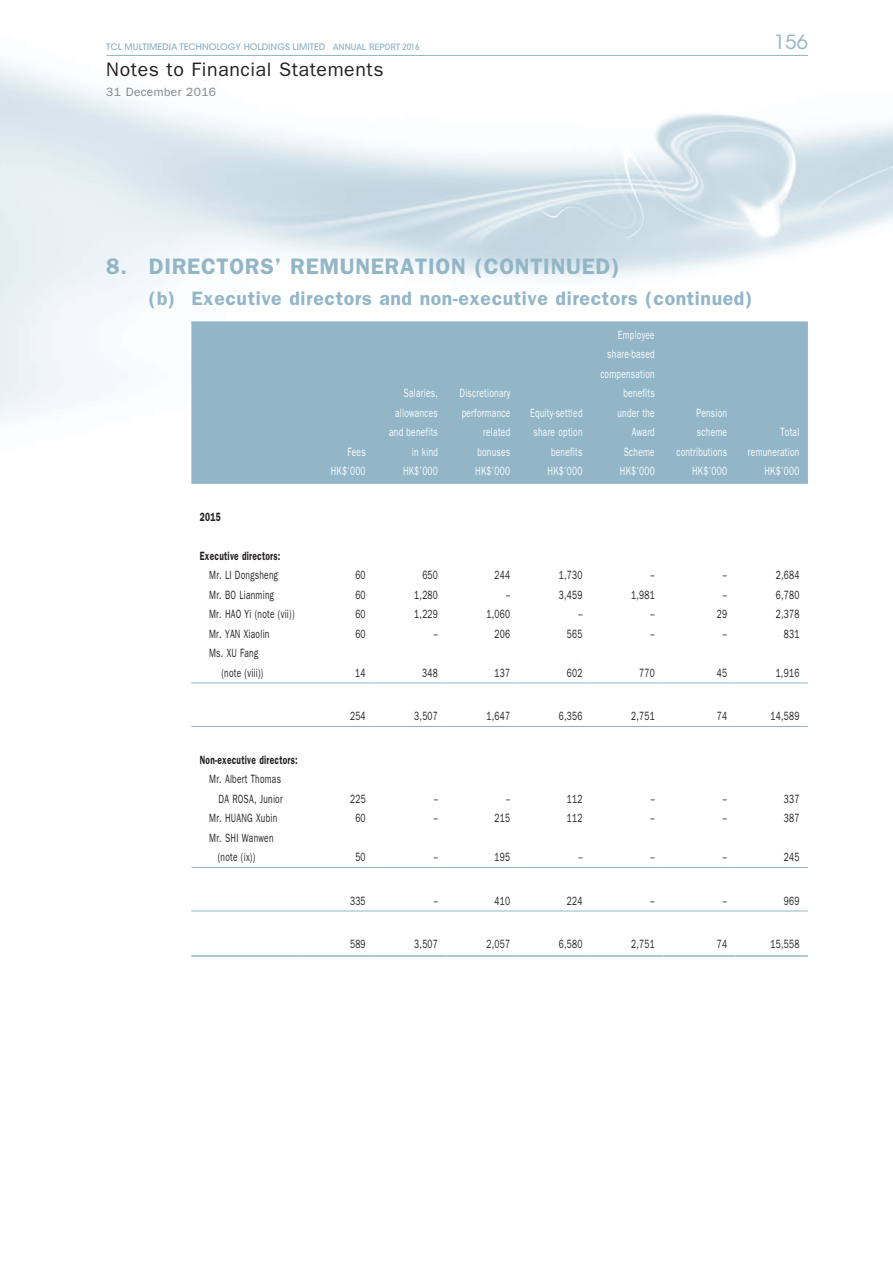
<style>
.page{position:relative;width:893px;height:1263px;background:#fff}
.page>*{position:absolute;margin:0;border:0;box-sizing:border-box;transform-origin:0 0}
.t1{font:600 22.5px "ITC Franklin Gothic Std";letter-spacing:.03em;color:#92b6c7}
.t2{font:600 19.5px "ITC Franklin Gothic Std";letter-spacing:.03em;color:#92b6c7}
.t3{font:19.5px "ITC Franklin Gothic Std";letter-spacing:.03em;color:#231f20}
.t4{font:19.5px "ITC Avant Garde Std";color:#92b6c7}
.t5{font:12px/19.5px "ITC Franklin Gothic Std";letter-spacing:.03em;color:#231f20;scale:.7 1}
.t6{font:12px/19.5px "ITC Franklin Gothic Std";letter-spacing:.03em;color:#fff;text-align:right;scale:.7 1}
.t7{font:600 12px "ITC Franklin Gothic Std";letter-spacing:.03em;color:#231f20;scale:.7 1}
.t8{font:12px "ITC Franklin Gothic Std";letter-spacing:.03em;color:#808285}
.t9{font:500 9px "ITC Avant Garde Std";color:#92b6c7}
.s1{font-family:"DIN Mittelschrift Std";font-weight:400}
.s2{color:#fff}
</style>
<div class="page">
<img style="left:0;top:61px;width:893px;height:850px">
<hr style="left:106px;top:55px;width:702px;height:1px;background:#92b6c7">
<div style="left:191px;top:321px;width:617px;height:163px;background:#92b6c7"></div>
<hr style="left:191px;top:683px;width:111px;height:1px;background:#92b6c7">
<hr style="left:302px;top:683px;width:72px;height:1px;background:#92b6c7">
<hr style="left:374px;top:683px;width:72px;height:1px;background:#92b6c7">
<hr style="left:446px;top:683px;width:73px;height:1px;background:#92b6c7">
<hr style="left:519px;top:683px;width:72px;height:1px;background:#92b6c7">
<hr style="left:591px;top:683px;width:72px;height:1px;background:#92b6c7">
<hr style="left:663px;top:683px;width:73px;height:1px;background:#92b6c7">
<hr style="left:736px;top:683px;width:72px;height:1px;background:#92b6c7">
<hr style="left:191px;top:726px;width:111px;height:1px;background:#92b6c7">
<hr style="left:302px;top:726px;width:72px;height:1px;background:#92b6c7">
<hr style="left:374px;top:726px;width:72px;height:1px;background:#92b6c7">
<hr style="left:446px;top:726px;width:73px;height:1px;background:#92b6c7">
<hr style="left:519px;top:726px;width:72px;height:1px;background:#92b6c7">
<hr style="left:591px;top:726px;width:72px;height:1px;background:#92b6c7">
<hr style="left:663px;top:726px;width:73px;height:1px;background:#92b6c7">
<hr style="left:736px;top:726px;width:72px;height:1px;background:#92b6c7">
<hr style="left:191px;top:867px;width:111px;height:1px;background:#92b6c7">
<hr style="left:302px;top:867px;width:72px;height:1px;background:#92b6c7">
<hr style="left:374px;top:867px;width:72px;height:1px;background:#92b6c7">
<hr style="left:446px;top:867px;width:73px;height:1px;background:#92b6c7">
<hr style="left:519px;top:867px;width:72px;height:1px;background:#92b6c7">
<hr style="left:591px;top:867px;width:72px;height:1px;background:#92b6c7">
<hr style="left:663px;top:867px;width:73px;height:1px;background:#92b6c7">
<hr style="left:736px;top:867px;width:72px;height:1px;background:#92b6c7">
<hr style="left:191px;top:911px;width:111px;height:1px;background:#92b6c7">
<hr style="left:302px;top:911px;width:72px;height:1px;background:#92b6c7">
<hr style="left:374px;top:911px;width:72px;height:1px;background:#92b6c7">
<hr style="left:446px;top:911px;width:73px;height:1px;background:#92b6c7">
<hr style="left:519px;top:911px;width:72px;height:1px;background:#92b6c7">
<hr style="left:591px;top:911px;width:72px;height:1px;background:#92b6c7">
<hr style="left:663px;top:911px;width:73px;height:1px;background:#92b6c7">
<hr style="left:736px;top:911px;width:72px;height:1px;background:#92b6c7">
<hr style="left:191px;top:955px;width:111px;height:2px;background:#92b6c7">
<hr style="left:302px;top:955px;width:72px;height:2px;background:#92b6c7">
<hr style="left:374px;top:955px;width:72px;height:2px;background:#92b6c7">
<hr style="left:446px;top:955px;width:73px;height:2px;background:#92b6c7">
<hr style="left:519px;top:955px;width:72px;height:2px;background:#92b6c7">
<hr style="left:591px;top:955px;width:72px;height:2px;background:#92b6c7">
<hr style="left:663px;top:955px;width:73px;height:2px;background:#92b6c7">
<hr style="left:736px;top:955px;width:72px;height:2px;background:#92b6c7">
<p class="t9" style="left:106px;top:41px;width:315px">TCL MULTIMEDIA TECHNOLOGY HOLDINGS LIMITED <span class="s1">ANNUAL REPORT 2016</span></p>
<h2 class="t4" style="left:763px;top:30px;width:46px"><span class="s2">0</span>156</h2>
<h2 class="t3" style="left:106px;top:58px;width:279px">Notes to Financial Statements</h2>
<p class="t8" style="left:106px;top:85px;width:111px">31 December 2016</p>
<h1 class="t1" style="left:106px;top:253px;width:393px">8. DIRECTORS’ REMUNERATION (continued</h1>
<h1 class="t1" style="left:611px;top:253px;width:10px">)</h1>
<h2 class="t2" style="left:149px;top:287px;width:605px">(b) Executive directors and non-executive directors (continued)</h2>
<p class="t6" style="left:347px;top:442px;width:28px">Fees</p>
<p class="t6" style="left:389px;top:384px;width:71px">Salaries, allowances and benefits in kind</p>
<p class="t6" style="left:459px;top:384px;width:74px">Discretionary performance related bonuses</p>
<p class="t6" style="left:530px;top:403px;width:77px">Equity-settled share option benefits</p>
<p class="t6" style="left:600px;top:325px;width:79px">Employee share-based compensation benefits under the<br>Award<br>Scheme</p>
<p class="t6" style="left:676px;top:403px;width:74px">Pension scheme contributions</p>
<p class="t6" style="left:748px;top:423px;width:75px">Total remuneration</p>
<p class="t6" style="left:331px;top:462px;width:51px">HK$’000</p>
<p class="t6" style="left:403px;top:462px;width:51px">HK$’000</p>
<p class="t6" style="left:475px;top:462px;width:51px">HK$’000</p>
<p class="t6" style="left:548px;top:462px;width:51px">HK$’000</p>
<p class="t6" style="left:620px;top:462px;width:51px">HK$’000</p>
<p class="t6" style="left:692px;top:462px;width:51px">HK$’000</p>
<p class="t6" style="left:764px;top:462px;width:51px">HK$’000</p>
<p class="t7" style="left:200px;top:510px;width:31px">2015</p>
<p class="t7" style="left:200px;top:549px;width:116px">Executive directors:</p>
<p class="t5" style="left:209px;top:565px;width:100px">Mr. LI Dongsheng</p>
<p class="t5" style="left:355px;top:565px;width:16px">60</p>
<p class="t5" style="left:422px;top:565px;width:24px">650</p>
<p class="t5" style="left:495px;top:565px;width:24px">244</p>
<p class="t5" style="left:559px;top:565px;width:35px">1,730</p>
<p class="t5" style="left:651px;top:565px;width:7px">–</p>
<p class="t5" style="left:723px;top:565px;width:7px">–</p>
<p class="t5" style="left:776px;top:565px;width:35px">2,684</p>
<p class="t5" style="left:209px;top:585px;width:94px">Mr. BO Lianming</p>
<p class="t5" style="left:355px;top:585px;width:16px">60</p>
<p class="t5" style="left:414px;top:585px;width:35px">1,280</p>
<p class="t5" style="left:506px;top:585px;width:7px">–</p>
<p class="t5" style="left:559px;top:585px;width:35px">3,459</p>
<p class="t5" style="left:631px;top:585px;width:35px">1,981</p>
<p class="t5" style="left:723px;top:585px;width:7px">–</p>
<p class="t5" style="left:776px;top:585px;width:35px">6,780</p>
<p class="t5" style="left:209px;top:604px;width:123px">Mr. HAO Yi (note (vii))</p>
<p class="t5" style="left:355px;top:604px;width:16px">60</p>
<p class="t5" style="left:414px;top:604px;width:35px">1,229</p>
<p class="t5" style="left:487px;top:604px;width:35px">1,060</p>
<p class="t5" style="left:578px;top:604px;width:7px">–</p>
<p class="t5" style="left:651px;top:604px;width:7px">–</p>
<p class="t5" style="left:717px;top:604px;width:16px">29</p>
<p class="t5" style="left:776px;top:604px;width:35px">2,378</p>
<p class="t5" style="left:209px;top:624px;width:88px">Mr. YAN Xiaolin</p>
<p class="t5" style="left:355px;top:624px;width:16px">60</p>
<p class="t5" style="left:434px;top:624px;width:7px">–</p>
<p class="t5" style="left:495px;top:624px;width:24px">206</p>
<p class="t5" style="left:567px;top:624px;width:24px">565</p>
<p class="t5" style="left:651px;top:624px;width:7px">–</p>
<p class="t5" style="left:723px;top:624px;width:7px">–</p>
<p class="t5" style="left:784px;top:624px;width:24px">831</p>
<p class="t5" style="left:222px;top:643px;width:61px;text-indent:-12px">Ms. XU Fang (note (viii))</p>
<p class="t5" style="left:355px;top:663px;width:16px">14</p>
<p class="t5" style="left:422px;top:663px;width:24px">348</p>
<p class="t5" style="left:495px;top:663px;width:24px">137</p>
<p class="t5" style="left:567px;top:663px;width:24px">602</p>
<p class="t5" style="left:639px;top:663px;width:24px">770</p>
<p class="t5" style="left:717px;top:663px;width:16px">45</p>
<p class="t5" style="left:776px;top:663px;width:35px">1,916</p>
<p class="t5" style="left:350px;top:706px;width:24px">254</p>
<p class="t5" style="left:414px;top:706px;width:35px">3,507</p>
<p class="t5" style="left:487px;top:706px;width:35px">1,647</p>
<p class="t5" style="left:559px;top:706px;width:35px">6,356</p>
<p class="t5" style="left:631px;top:706px;width:35px">2,751</p>
<p class="t5" style="left:717px;top:706px;width:16px">74</p>
<p class="t5" style="left:770px;top:706px;width:43px">14,589</p>
<p class="t7" style="left:200px;top:753px;width:141px">Non-executive directors:</p>
<p class="t5" style="left:209px;top:769px;width:107px;text-align:right">Mr. Albert Thomas<br>DA ROSA, Junior</p>
<p class="t5" style="left:350px;top:789px;width:24px">225</p>
<p class="t5" style="left:434px;top:789px;width:7px">–</p>
<p class="t5" style="left:506px;top:789px;width:7px">–</p>
<p class="t5" style="left:567px;top:789px;width:24px">112</p>
<p class="t5" style="left:651px;top:789px;width:7px">–</p>
<p class="t5" style="left:723px;top:789px;width:7px">–</p>
<p class="t5" style="left:784px;top:789px;width:24px">337</p>
<p class="t5" style="left:209px;top:808px;width:99px">Mr. HUANG Xubin</p>
<p class="t5" style="left:355px;top:808px;width:16px">60</p>
<p class="t5" style="left:434px;top:808px;width:7px">–</p>
<p class="t5" style="left:495px;top:808px;width:24px">215</p>
<p class="t5" style="left:567px;top:808px;width:24px">112</p>
<p class="t5" style="left:651px;top:808px;width:7px">–</p>
<p class="t5" style="left:723px;top:808px;width:7px">–</p>
<p class="t5" style="left:784px;top:808px;width:24px">387</p>
<p class="t5" style="left:218px;top:828px;width:81px;text-indent:-9px">Mr. SHI Wanwen (note (ix))</p>
<p class="t5" style="left:355px;top:847px;width:16px">50</p>
<p class="t5" style="left:434px;top:847px;width:7px">–</p>
<p class="t5" style="left:495px;top:847px;width:24px">195</p>
<p class="t5" style="left:578px;top:847px;width:7px">–</p>
<p class="t5" style="left:651px;top:847px;width:7px">–</p>
<p class="t5" style="left:723px;top:847px;width:7px">–</p>
<p class="t5" style="left:784px;top:847px;width:24px">245</p>
<p class="t5" style="left:350px;top:891px;width:24px">335</p>
<p class="t5" style="left:434px;top:891px;width:7px">–</p>
<p class="t5" style="left:495px;top:891px;width:24px">410</p>
<p class="t5" style="left:567px;top:891px;width:24px">224</p>
<p class="t5" style="left:651px;top:891px;width:7px">–</p>
<p class="t5" style="left:723px;top:891px;width:7px">–</p>
<p class="t5" style="left:784px;top:891px;width:24px">969</p>
<p class="t5" style="left:350px;top:934px;width:24px">589</p>
<p class="t5" style="left:414px;top:934px;width:35px">3,507</p>
<p class="t5" style="left:487px;top:934px;width:35px">2,057</p>
<p class="t5" style="left:559px;top:934px;width:35px">6,580</p>
<p class="t5" style="left:631px;top:934px;width:35px">2,751</p>
<p class="t5" style="left:717px;top:934px;width:16px">74</p>
<p class="t5" style="left:770px;top:934px;width:43px">15,558</p>
</div>
